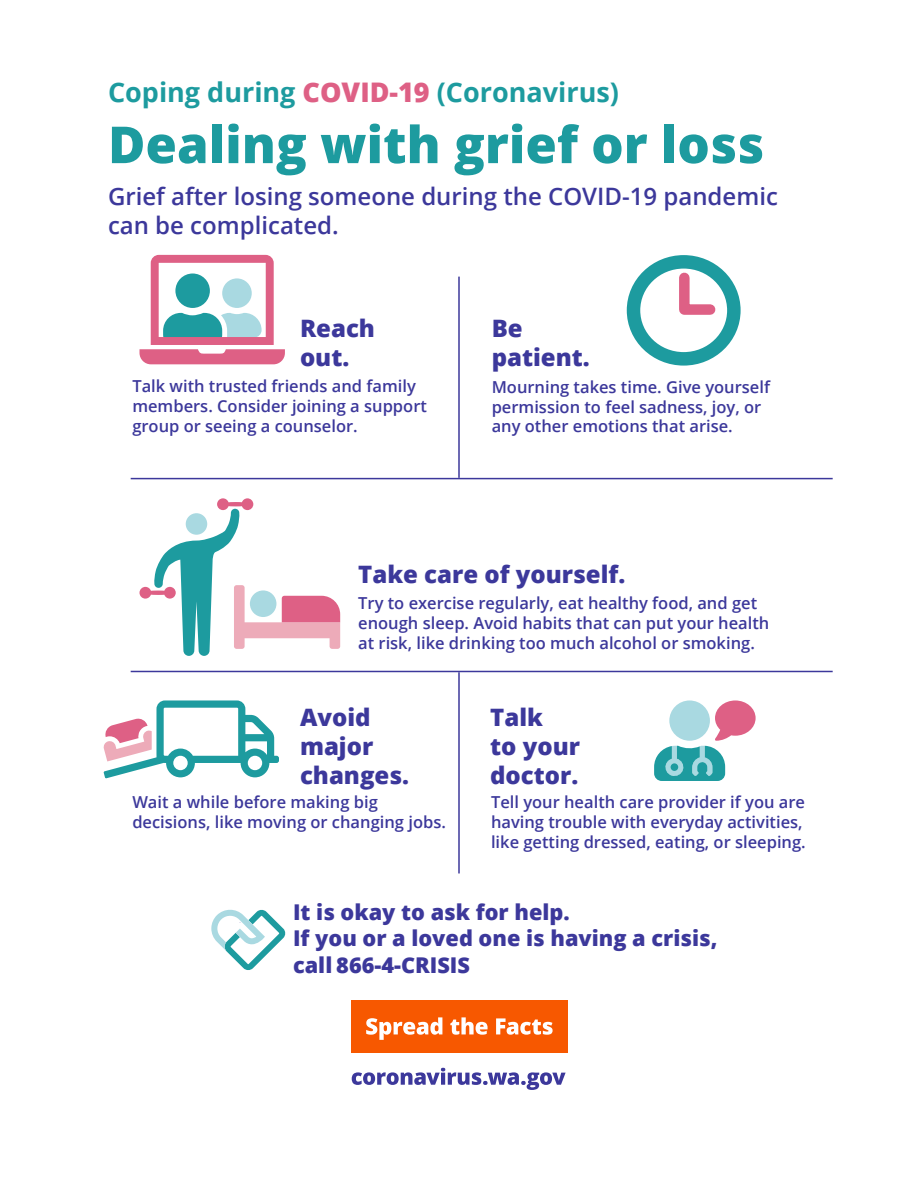
<style>
.page{position:relative;width:918px;height:1188px;background:#fff}
.page>*{position:absolute;margin:0;border:0;box-sizing:border-box;transform-origin:0 0}
.t1{font:800 51px "Open Sans";color:#1d9b9f}
.t2{font:700 27px "Open Sans";color:#1d9b9f}
.t3{font:800 24px/28.8px "Open Sans";color:#3c389b}
.t4{font:600 24px/28.8px "Open Sans";color:#3c389b}
.t5{font:800 21.75px/26.1px "Open Sans";color:#3c389b}
.t6{font:600 16.5px/19.8px "Open Sans";color:#3c389b}
.s1{font-weight:800;color:#de6085}
</style>
<div class="page">
<svg style="left:140px;top:255px;width:145px;height:109px"></svg>
<svg style="left:654px;top:700px;width:102px;height:81px"></svg>
<div style="left:351px;top:1000px;width:216px;height:53px;background:#f75800"></div>
<img style="left:366px;top:1017px;width:187px;height:18px">
<svg style="left:352px;top:1068px;width:214px;height:22px"></svg>
<svg style="left:211px;top:909px;width:75px;height:61px"></svg>
<hr style="left:458px;top:277px;width:2px;height:201px;background:#3c389b">
<hr style="left:458px;top:672px;width:2px;height:201px;background:#3c389b">
<hr style="left:131px;top:478px;width:702px;height:1px;background:#3c389b">
<hr style="left:131px;top:671px;width:702px;height:1px;background:#3c389b">
<svg style="left:140px;top:498px;width:200px;height:158px"></svg>
<svg style="left:674px;top:269px;width:47px;height:46px"></svg>
<div style="left:627px;top:255px;width:114px;height:111px;border:13px solid #1d9b9f;border-radius:50%"></div>
<svg style="left:103px;top:700px;width:176px;height:78px"></svg>
<p class="t2" style="left:108px;top:73px;width:513px">Coping during <span class="s1">COVID-19</span> (Coronavirus)</p>
<h1 class="t1" style="left:108px;top:106px;width:658px">Dealing with grief or loss</h1>
<h2 class="t4" style="left:108px;top:182px;width:671px">Grief after losing someone during the COVID-19 pandemic can be complicated.</h2>
<h3 class="t3" style="left:300px;top:313px;width:77px">Reach out.</h3>
<h3 class="t3" style="left:492px;top:313px;width:100px">Be patient.</h3>
<p class="t6" style="left:492px;top:377px;width:280px">Mourning takes time. Give yourself permission to feel sadness, joy, or any other emotions that arise.</p>
<p class="t6" style="left:132px;top:376px;width:296px">Talk with trusted friends and family members. Consider joining a support group or seeing a counselor.</p>
<h3 class="t3" style="left:358px;top:558px;width:269px">Take care of yourself.</h3>
<p class="t6" style="left:358px;top:593px;width:413px">Try to exercise regularly, eat healthy food, and get enough sleep. Avoid habits that can put your health at risk, like drinking too much alcohol or smoking.</p>
<h3 class="t3" style="left:300px;top:702px;width:111px">Avoid major changes.</h3>
<h3 class="t3" style="left:490px;top:702px;width:91px">Talk<br>to your doctor.</h3>
<p class="t6" style="left:132px;top:792px;width:315px">Wait a while before making big decisions, like moving or changing jobs.</p>
<p class="t6" style="left:491px;top:792px;width:316px">Tell your health care provider if you are having trouble with everyday activities, like getting dressed, eating, or sleeping.</p>
<h2 class="t5" style="left:293px;top:898px;width:426px">It is okay to ask for help.<br>If you or a loved one is having a crisis, call 866-4-CRISIS</h2>
</div>
